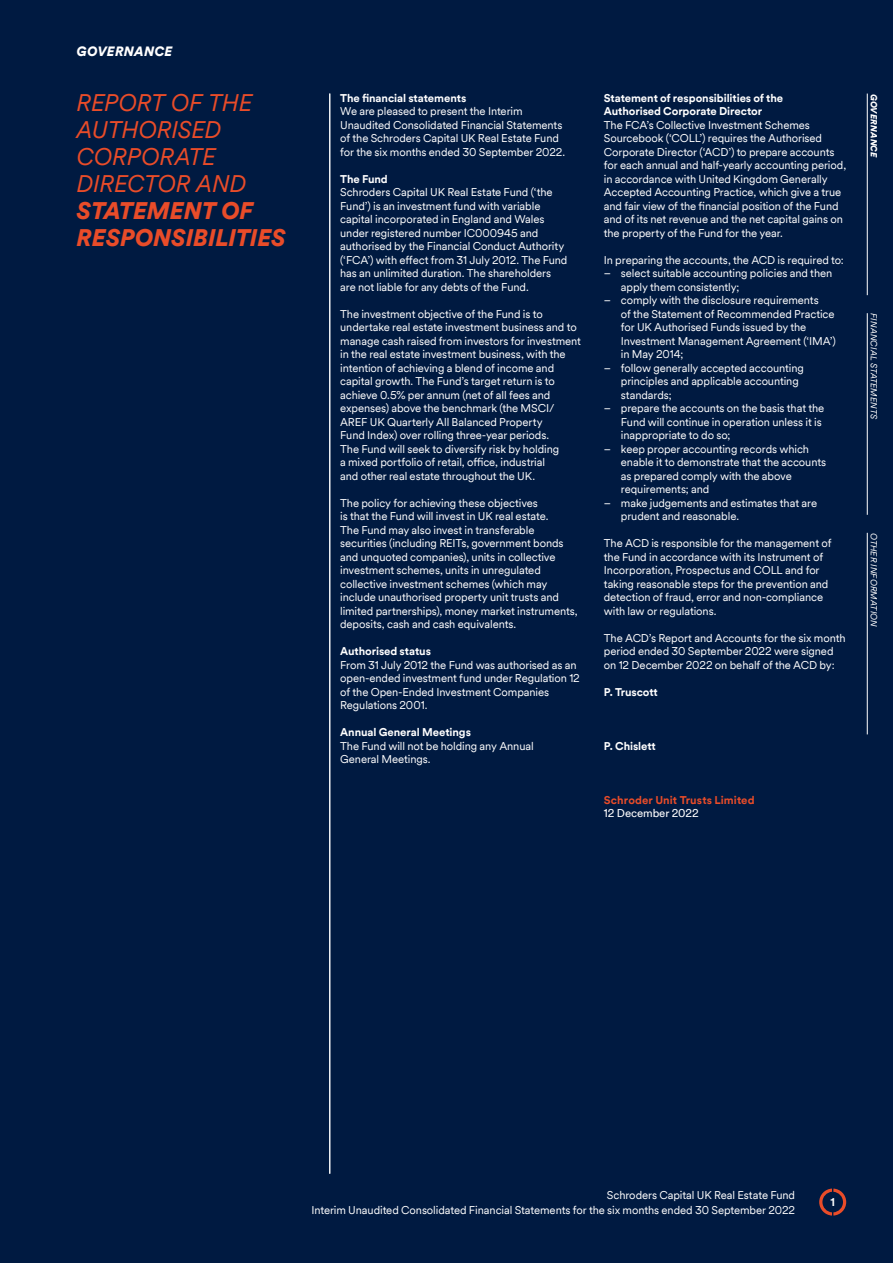
<style>
.page{position:relative;width:893px;height:1263px;background:#001a41}
.page>*{position:absolute;margin:0;border:0;box-sizing:border-box;transform-origin:0 0}
.t1{font:italic 24px/27px "Schroders Circular TT";letter-spacing:-.015em;color:#e94c29}
.t2{font:italic 900 24px/27px "Schroders Circular TT";letter-spacing:-.005em;color:#e94c29}
.t3{font:italic 900 13.5px "Schroders Circular TT";letter-spacing:.01em;color:#fff}
.t4{font:11.25px/13.5px "Schroders Circular TT";letter-spacing:-.01em;color:#fff}
.t5{font:700 11.25px/13.5px "Schroders Circular TT";letter-spacing:-.005em;color:#fff}
.t6{font:700 11.25px "Schroders Circular TT";letter-spacing:.005em;color:#e94c29}
.t7{font:11.25px "Schroders Circular TT";letter-spacing:-.005em;color:#fff}
.t8{font:italic 9px "Schroders Circular TT";letter-spacing:.005em;color:#fff}
.t9{font:italic 900 9px "Schroders Circular TT";letter-spacing:.005em;color:#fff}
</style>
<div class="page">
<hr style="left:0;top:94px;width:1px;height:1080px;background:#fff">
<hr style="left:867px;top:94px;width:1px;height:201px;background:#fff">
<hr style="left:867px;top:313px;width:1px;height:202px;background:#fff">
<hr style="left:867px;top:533px;width:1px;height:201px;background:#fff">
<svg style="left:819px;top:1188px;width:27px;height:27px"></svg>
<hr style="left:329px;top:94px;width:1px;height:1080px;background:#fff">
<p class="t3" style="left:77px;top:42px;width:97px">GOVERNANCE</p>
<h1 class="t1" style="left:77px;top:88px;width:177px">REPORT OF THE<br>AUTHORISED<br>CORPORATE<br>DIRECTOR AND</h1>
<h1 class="t2" style="left:77px;top:196px;width:211px">STATEMENT OF<br>RESPONSIBILITIES</h1>
<p class="t5" style="left:340px;top:90px;width:128px">The financial statements</p>
<p class="t4" style="left:340px;top:104px;width:226px">We are pleased to present the Interim Unaudited Consolidated Financial Statements of the Schroders Capital UK Real Estate Fund for the six months ended 30 September 2022.</p>
<p class="t5" style="left:340px;top:171px;width:49px">The Fund</p>
<p class="t4" style="left:340px;top:185px;width:229px">Schroders Capital UK Real Estate Fund (‘the Fund’) is an investment fund with variable capital incorporated in England and Wales under registered number IC000945 and authorised by the Financial Conduct Authority (‘FCA’) with effect from 31 July 2012. The Fund has an unlimited duration. The shareholders are not liable for any debts of the Fund.</p>
<p class="t4" style="left:340px;top:306px;width:242px">The investment objective of the Fund is to undertake real estate investment business and to manage cash raised from investors for investment in the real estate investment business, with the intention of achieving a blend of income and capital growth. The Fund’s target return is to achieve 0.5% per annum (net of all fees and expenses) above the benchmark (the MSCI/ AREF UK Quarterly All Balanced Property<br>Fund Index) over rolling three-year periods.<br>The Fund will seek to diversify risk by holding<br>a mixed portfolio of retail, office, industrial<br>and other real estate throughout the UK.</p>
<p class="t4" style="left:340px;top:495px;width:239px">The policy for achieving these objectives<br>is that the Fund will invest in UK real estate.<br>The Fund may also invest in transferable securities (including REITs, government bonds and unquoted companies), units in collective investment schemes, units in unregulated collective investment schemes (which may include unauthorised property unit trusts and limited partnerships), money market instruments, deposits, cash and cash equivalents.</p>
<p class="t5" style="left:340px;top:644px;width:92px">Authorised status</p>
<p class="t4" style="left:340px;top:657px;width:241px">From 31 July 2012 the Fund was authorised as an open-ended investment fund under Regulation 12 of the Open-Ended Investment Companies Regulations 2001.</p>
<p class="t5" style="left:340px;top:725px;width:132px">Annual General Meetings</p>
<p class="t4" style="left:340px;top:738px;width:195px">The Fund will not be holding any Annual<br>General Meetings.</p>
<p class="t5" style="left:604px;top:90px;width:181px">Statement of responsibilities of the<br>Authorised Corporate Director</p>
<p class="t4" style="left:604px;top:117px;width:244px">The FCA’s Collective Investment Schemes Sourcebook (‘COLL’) requires the Authorised Corporate Director (‘ACD’) to prepare accounts for each annual and half-yearly accounting period, in accordance with United Kingdom Generally Accepted Accounting Practice, which give a true and fair view of the financial position of the Fund and of its net revenue and the net capital gains on the property of the Fund for the year.</p>
<p class="t4" style="left:604px;top:252px;width:242px">In preparing the accounts, the ACD is required to:</p>
<p class="t4" style="left:621px;top:266px;width:213px;text-indent:-17px">– select suitable accounting policies and then apply them consistently;</p>
<p class="t4" style="left:621px;top:293px;width:217px;text-indent:-17px">– comply with the disclosure requirements<br>of the Statement of Recommended Practice for UK Authorised Funds issued by the Investment Management Agreement (‘IMA’) in May 2014;</p>
<p class="t4" style="left:621px;top:360px;width:184px;text-indent:-17px">– follow generally accepted accounting principles and applicable accounting standards;</p>
<p class="t4" style="left:621px;top:401px;width:205px;text-indent:-17px">– prepare the accounts on the basis that the<br>Fund will continue in operation unless it is inappropriate to do so;</p>
<p class="t4" style="left:621px;top:441px;width:207px;text-indent:-17px">– keep proper accounting records which enable it to demonstrate that the accounts as prepared comply with the above requirements; and</p>
<p class="t4" style="left:621px;top:495px;width:198px;text-indent:-17px">– make judgements and estimates that are prudent and reasonable.</p>
<p class="t4" style="left:604px;top:536px;width:229px">The ACD is responsible for the management of the Fund in accordance with its Instrument of Incorporation, Prospectus and COLL and for taking reasonable steps for the prevention and detection of fraud, error and non-compliance with law or regulations.</p>
<p class="t4" style="left:604px;top:630px;width:243px">The ACD’s Report and Accounts for the six month period ended 30 September 2022 were signed on 12 December 2022 on behalf of the ACD by:</p>
<p class="t5" style="left:604px;top:684px;width:55px">P. Truscott</p>
<p class="t5" style="left:604px;top:738px;width:53px">P. Chislett</p>
<p class="t6" style="left:604px;top:792px;width:152px">Schroder Unit Trusts Limited</p>
<p class="t7" style="left:604px;top:806px;width:96px">12 December 2022</p>
<p class="t9" style="left:880px;top:94px;width:66px;rotate:90deg">GOVERNANCE</p>
<p class="t8" style="left:880px;top:313px;width:108px;rotate:90deg">FINANCIAL STATEMENTS</p>
<p class="t8" style="left:880px;top:533px;width:95px;rotate:90deg">OTHER INFORMATION</p>
<p class="t4" style="left:311px;top:1187px;width:485px;line-height:15px;text-align:right">Schroders Capital UK Real Estate Fund<br>Interim Unaudited Consolidated Financial Statements for the six months ended 30 September 2022</p>
<p class="t5" style="left:830px;top:1195px;width:6px">1</p>
</div>
